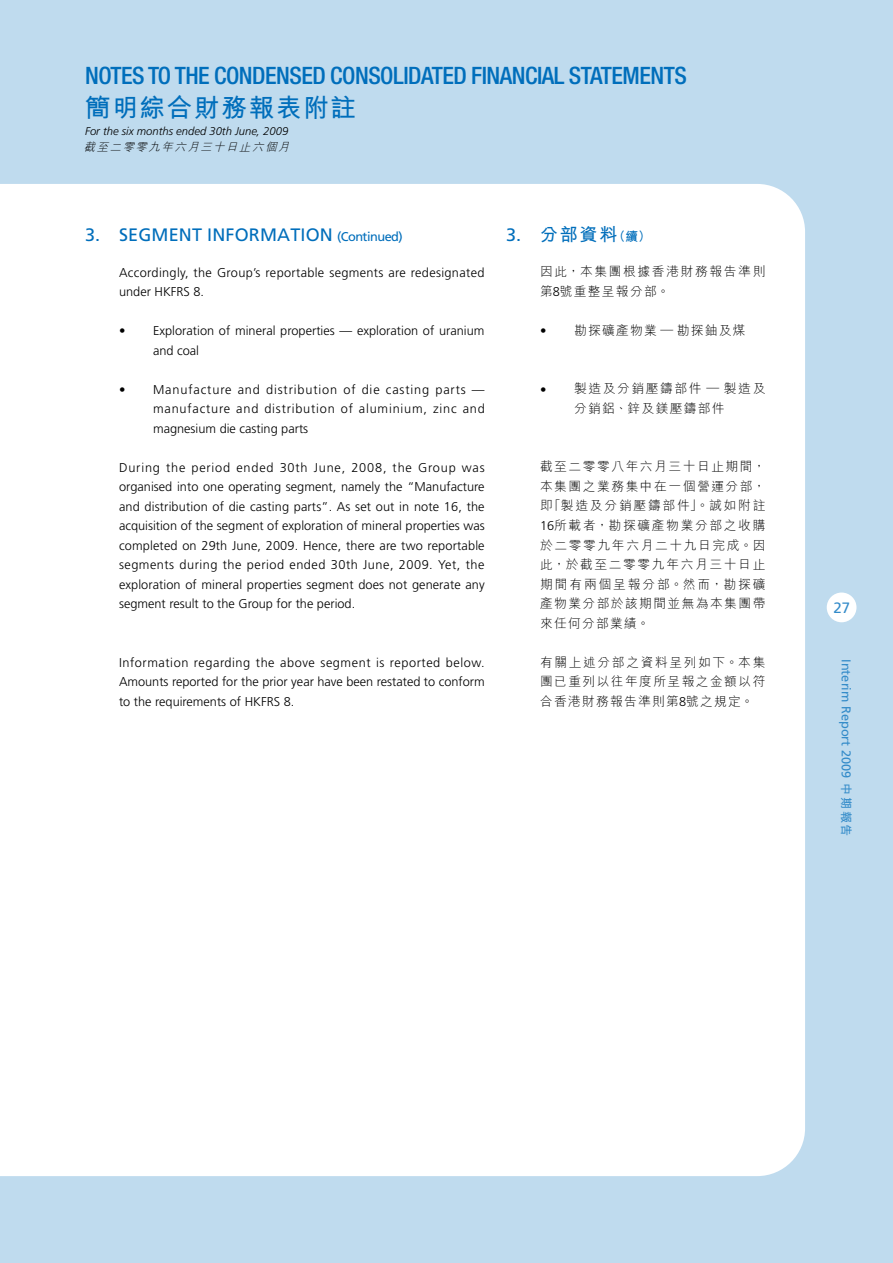
<style>
.page{position:relative;width:893px;height:1263px;background:#bfdbee}
.page>*{position:absolute;margin:0;border:0;box-sizing:border-box;transform-origin:0 0}
.t1{font:700 25.5px "M Hei HK";letter-spacing:.07em;color:#006ebb}
.t2{font:500 condensed 24px "Helvetica Neue LT Std";letter-spacing:-.02em;color:#006ebb}
.t3{font:18px "Frutiger LT Std";letter-spacing:.01em;color:#006ebb}
.t4{font:700 18px "M Hei HK";color:#006ebb}
.t5{font:15px "Frutiger LT Std";color:#338bc9}
.t6{font:300 12.75px/19.5px "Frutiger LT Std";color:#000;text-align:justify}
.t7{font:300 12.75px/19.5px "M Hei HK";letter-spacing:.11em;color:#000;text-align:justify}
.t8{font:300 12.75px/19.5px "Frutiger LT Std";letter-spacing:.025em;color:#000}
.t9{font:300 12.75px/19.5px "M Hei HK";letter-spacing:.13em;color:#000}
.t10{font:12.75px "Frutiger LT Std";color:#338bc9}
.t11{font:italic 300 11.25px "Frutiger LT Std";color:#000}
.t12{font:italic 300 11.25px "M Hei HK";color:#000}
.s1{font-size:12.75px}
.s2{font-family:"Frutiger LT Std";font-weight:400}
.s3{font-family:"Frutiger LT Std"}
.s4{font-family:"M Hei HK";font-weight:700;font-size:12px}
</style>
<div class="page">
<div style="left:0;top:184px;width:805px;height:992px;background:#fff"></div>
<div style="left:827px;top:592px;width:29px;height:30px;background:#fff;border-radius:50%"></div>
<h2 class="t2" style="left:85px;top:61px;width:603px">NOTES TO THE CONDENSED CONSOLIDATED FINANCIAL STATEMENTS</h2>
<h1 class="t1" style="left:85px;top:89px;width:273px">簡明綜合財務報表附註</h1>
<p class="t11" style="left:85px;top:125px;width:205px">For the six months ended 30th June, 2009</p>
<p class="t12" style="left:84px;top:139px;width:211px">截至二零零九年六月三十日止六個月</p>
<h3 class="t3" style="left:85px;top:224px;width:319px">3. SEGMENT INFORMATION <span class="s1">(Continued)</span></h3>
<p class="t8" style="left:119px;top:263px;width:367px">Accordingly, the Group’s reportable segments are redesignated under HKFRS 8.</p>
<p class="t6" style="left:153px;top:321px;width:333px;text-indent:-34px">• Exploration of mineral properties — exploration of uranium and coal</p>
<p class="t6" style="left:153px;top:380px;width:333px;text-indent:-34px">• Manufacture and distribution of die casting parts — manufacture and distribution of aluminium, zinc and magnesium die casting parts</p>
<p class="t6" style="left:119px;top:458px;width:367px">During the period ended 30th June, 2008, the Group was organised into one operating segment, namely the “Manufacture and distribution of die casting parts”. As set out in note 16, the acquisition of the segment of exploration of mineral properties was completed on 29th June, 2009. Hence, there are two reportable segments during the period ended 30th June, 2009. Yet, the exploration of mineral properties segment does not generate any segment result to the Group for the period.</p>
<p class="t6" style="left:119px;top:653px;width:367px">Information regarding the above segment is reported below.<br>Amounts reported for the prior year have been restated to conform to the requirements of HKFRS 8.</p>
<h3 class="t4" style="left:506px;top:222px;width:146px"><span class="s2">3.</span> 分部資料<span class="s1">（續）</span></h3>
<p class="t9" style="left:540px;top:262px;width:227px">因此，本集團根據香港財務報告準則第<span class="s3">8</span>號重整呈報分部。</p>
<p class="t7" style="left:540px;top:320px;width:207px"><span class="s3">•</span> 勘探礦產物業 — 勘探鈾及煤</p>
<p class="t7" style="left:540px;top:379px;width:227px;text-align:center"><span class="s3">•</span> 製造及分銷壓鑄部件 — 製造及分銷鋁、鋅及鎂壓鑄部件</p>
<p class="t7" style="left:540px;top:457px;width:227px">截至二零零八年六月三十日止期間，本集團之業務集中在一個營運分部，即「製造及分銷壓鑄部件」。誠如附註<span class="s3">16</span>所載者，勘探礦產物業分部之收購於二零零九年六月二十九日完成。因此，於截至二零零九年六月三十日止期間有兩個呈報分部。然而，勘探礦產物業分部於該期間並無為本集團帶來任何分部業績。</p>
<p class="t7" style="left:540px;top:652px;width:227px">有關上述分部之資料呈列如下。本集團已重列以往年度所呈報之金額以符合香港財務報告準則第<span class="s3">8</span>號之規定。</p>
<p class="t5" style="left:834px;top:599px;width:16px">27</p>
<p class="t10" style="left:854px;top:659px;width:179px;rotate:90deg">Interim Report 2009 <span class="s4">中期報告</span></p>
</div>
